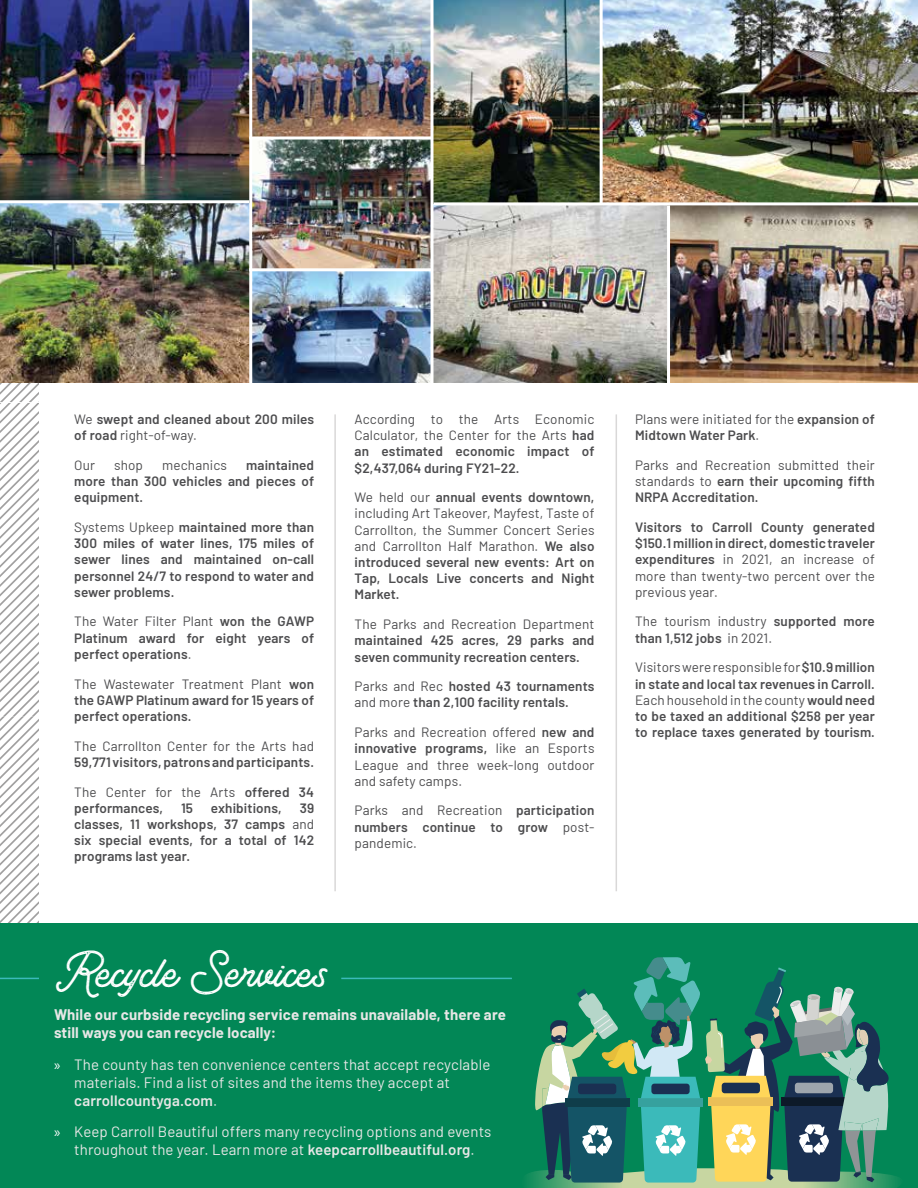
<style>
.page{position:relative;width:918px;height:1188px;background:#fff}
.page>*{position:absolute;margin:0;border:0;box-sizing:border-box;transform-origin:0 0}
.t1{font:37.5px "Thistails Rough";letter-spacing:.01em;color:#fff}
.t2{font:15px/18px "Barlow";letter-spacing:.01em;color:#e7e7e6}
.t3{font:700 15px/18px "Barlow";letter-spacing:.01em;color:#e7e7e6}
.t4{font:600 13.5px/16.2px "Barlow";letter-spacing:.01em;color:#4d4d4f;text-align:justify}
.t5{font:13.5px/16.2px "Barlow";letter-spacing:.01em;color:#4d4d4f;text-align:justify}
.s1{font-weight:400}
.s2{font-weight:600}
.s3{font-family:"Myriad Pro";color:#fff}
</style>
<div class="page">
<svg style="left:0;top:382px;width:39px;height:541px"></svg>
<div style="left:0;top:923px;width:918px;height:265px;background:#028756"></div>
<img style="left:252px;top:0;width:178px;height:136px">
<img style="left:434px;top:0;width:484px;height:382px">
<img style="left:0;top:0;width:249px;height:382px">
<img style="left:252px;top:140px;width:178px;height:128px">
<img style="left:252px;top:271px;width:178px;height:111px">
<hr style="left:0;top:200px;width:249px;height:3px;background:#fff">
<svg style="left:252px;top:136px;width:178px;height:4px"></svg>
<hr style="left:434px;top:202px;width:484px;height:3px;background:#fff">
<svg style="left:430px;top:0;width:4px;height:383px"></svg>
<hr style="left:667px;top:205px;width:3px;height:178px;background:#fff">
<hr style="left:600px;top:0;width:3px;height:205px;background:#fff">
<hr style="left:0;top:978px;width:39px;height:1px;background:#3bbaba">
<hr style="left:341px;top:978px;width:171px;height:1px;background:#3bbaba">
<svg style="left:527px;top:957px;width:372px;height:231px"></svg>
<hr style="left:616px;top:414px;width:1px;height:477px;background:#d9d8d8">
<hr style="left:334px;top:414px;width:2px;height:477px;background:#d9d8d8">
<p class="t4" style="left:74px;top:410px;width:241px"><span class="s1">We</span> swept and cleaned about 200 miles of road <span class="s1">right-of-way.</span></p>
<p class="t5" style="left:74px;top:456px;width:22px">Our</p>
<p class="t5" style="left:114px;top:456px;width:30px">shop</p>
<p class="t5" style="left:162px;top:456px;width:66px">mechanics</p>
<p class="t4" style="left:74px;top:456px;width:241px;text-indent:172px">maintained more than 300 vehicles and pieces of equipment.</p>
<p class="t4" style="left:74px;top:518px;width:241px"><span class="s1">Systems Upkeep</span> maintained more than 300 miles of water lines, 175 miles of sewer lines and maintained on-call personnel 24/7 to respond to water and sewer problems.</p>
<p class="t4" style="left:74px;top:612px;width:241px"><span class="s1">The Water Filter Plant</span> won the GAWP Platinum award for eight years of perfect operations<span class="s1">.</span></p>
<p class="t4" style="left:74px;top:675px;width:241px"><span class="s1">The Wastewater Treatment Plant</span> won the GAWP Platinum award for 15 years of perfect operations.</p>
<p class="t5" style="left:74px;top:737px;width:241px">The Carrollton Center for the Arts had</p>
<p class="t4" style="left:74px;top:746px;width:241px;line-height:29.7px">59,771 visitors, patrons and participants.<br><span class="s1">The Center for the Arts</span> offered 34</p>
<p class="t4" style="left:74px;top:799px;width:90px">performances,</p>
<p class="t4" style="left:181px;top:799px;width:14px">15</p>
<p class="t4" style="left:211px;top:799px;width:72px">exhibitions,</p>
<p class="t4" style="left:74px;top:799px;width:241px;text-indent:225px">39 classes, 11 workshops, 37 camps <span class="s1">and </span>six special events, for a total of 142 programs last year.</p>
<p class="t5" style="left:355px;top:410px;width:241px">According to the Arts Economic Calculator, the Center for the Arts <span class="s2">had an estimated economic impact of $2,437,064 during FY21–22.</span></p>
<p class="t5" style="left:355px;top:488px;width:241px">We held our <span class="s2">annual events downtown, </span>including Art Takeover, Mayfest, Taste of Carrollton, the Summer Concert Series and Carrollton Half Marathon. <span class="s2">We also introduced several new events: Art on Tap, Locals Live concerts and Night Market.</span></p>
<p class="t5" style="left:355px;top:615px;width:241px">The Parks and Recreation Department</p>
<p class="t4" style="left:355px;top:631px;width:241px">maintained 425 acres, 29 parks and seven community recreation centers.</p>
<p class="t4" style="left:355px;top:677px;width:241px"><span class="s1">Parks and Rec</span> hosted 43 tournaments <span class="s1">and more</span> than 2,100 facility rentals.</p>
<p class="t5" style="left:355px;top:723px;width:241px">Parks and Recreation offered <span class="s2">new and innovative programs,</span> like an Esports League and three week-long outdoor and safety camps.</p>
<p class="t4" style="left:355px;top:801px;width:241px"><span class="s1">Parks and Recreation</span> participation numbers continue to grow <span class="s1">post&shy;pandemic.</span></p>
<h1 class="t1" style="left:54px;top:952px;width:276px">Recycle Services</h1>
<p class="t3" style="left:54px;top:1005px;width:453px">While our curbside recycling service remains unavailable, there are still ways you can recycle locally:</p>
<p class="t2" style="left:74px;top:1054px;width:418px;text-indent:-20px"><span class="s3">»</span> The county has ten convenience centers that accept recyclable materials. Find a list of sites and the items they accept at <span class="s2">carrollcountyga.com</span>.</p>
<p class="t2" style="left:54px;top:1122px;width:439px;text-align:center"><span class="s3">»</span> Keep Carroll Beautiful offers many recycling options and events throughout the year. Learn more at <span class="s2">keepcarrollbeautiful.org</span>.</p>
<p class="t4" style="left:635px;top:410px;width:241px"><span class="s1">Plans were initiated for the</span> expansion of<br>Midtown Water Park<span class="s1">.</span></p>
<p class="t5" style="left:635px;top:456px;width:241px">Parks and Recreation submitted their standards to <span class="s2">earn their upcoming fifth NRPA Accreditation.</span></p>
<p class="t4" style="left:635px;top:518px;width:241px">Visitors to Carroll County generated $150.1 million in direct, domestic traveler expenditures <span class="s1">in 2021, an increase of more than twenty-two percent over the previous year.</span></p>
<p class="t4" style="left:635px;top:612px;width:241px"><span class="s1">The tourism industry</span> supported more than 1,512 jobs <span class="s1">in 2021.</span></p>
<p class="t4" style="left:635px;top:658px;width:241px"><span class="s1">Visitors were responsible for</span> $10.9 million in state and local tax revenues in Carroll.<br><span class="s1">Each household in the county</span> would need to be taxed an additional $258 per year to replace taxes generated by tourism.</p>
</div>
